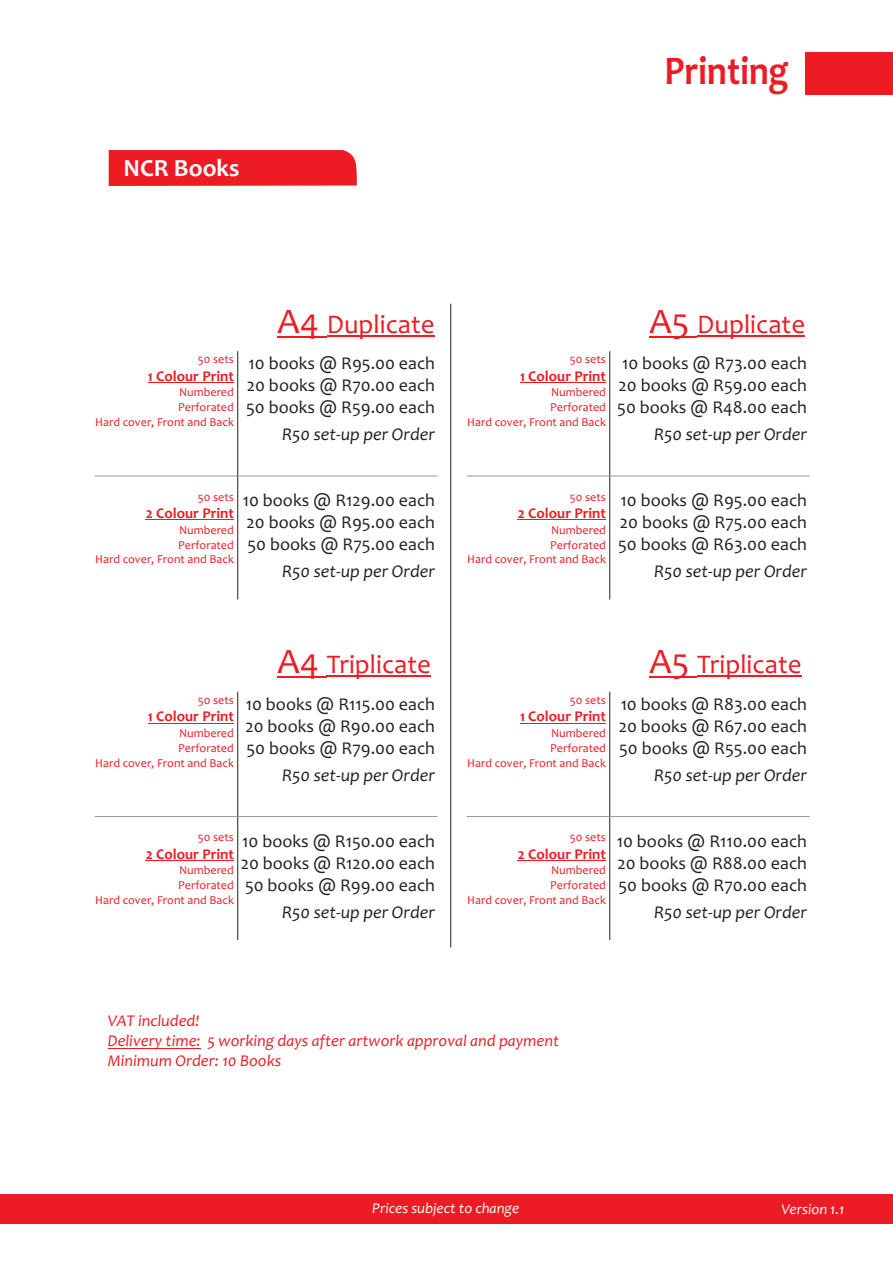
<style>
.page{position:relative;width:893px;height:1263px;background:#fff}
.page>*{position:absolute;margin:0;border:0;box-sizing:border-box;transform-origin:0 0}
.t1{font:700 40.95px "Candara";color:#ed1c24;scale:.88 1}
.t2{font:27px "Candara";color:#ed1c24}
.t3{font:700 24.9px "Candara";color:#fff}
.t4{font:18px "Candara";color:#231f20}
.t5{font:italic 18px "Candara";color:#231f20}
.t6{font:italic 16.5px/20.1px "Candara";color:#ed1c24}
.t7{font:700 15px "Candara";color:#ed1c24}
.t8{font:italic 15px "Candara";color:#fff}
.t9{font:12.15px/14.9px "Candara";color:#ed1c24;text-align:right}
.s1{font-size:36px}
</style>
<div class="page">
<div style="left:109px;top:150px;width:248px;height:36px;background:#ed1c24"></div>
<hr style="left:650px;top:336px;width:47px;height:2px;background:#ed1c24">
<hr style="left:697px;top:335px;width:108px;height:1px;background:#ed1c24">
<hr style="left:278px;top:336px;width:49px;height:2px;background:#ed1c24">
<hr style="left:327px;top:335px;width:108px;height:1px;background:#ed1c24">
<hr style="left:650px;top:676px;width:47px;height:2px;background:#ed1c24">
<hr style="left:697px;top:676px;width:104px;height:1px;background:#ed1c24">
<hr style="left:278px;top:676px;width:49px;height:2px;background:#ed1c24">
<hr style="left:327px;top:676px;width:104px;height:1px;background:#ed1c24">
<hr style="left:609px;top:351px;width:1px;height:248px;background:#231f20">
<hr style="left:237px;top:351px;width:1px;height:248px;background:#231f20">
<hr style="left:450px;top:304px;width:1px;height:643px;background:#231f20">
<hr style="left:609px;top:692px;width:1px;height:248px;background:#231f20">
<hr style="left:237px;top:692px;width:1px;height:248px;background:#231f20">
<hr style="left:467px;top:476px;width:343px;height:1px;background:#939598">
<hr style="left:95px;top:476px;width:343px;height:1px;background:#939598">
<hr style="left:467px;top:816px;width:343px;height:1px;background:#939598">
<hr style="left:95px;top:816px;width:343px;height:1px;background:#939598">
<hr style="left:108px;top:1048px;width:93px;height:1px;background:#ed1c24">
<div style="left:805px;top:53px;width:88px;height:42px;background:#ed1c24"></div>
<div style="left:0;top:1194px;width:893px;height:30px;background:#ed1c24"></div>
<hr style="left:520px;top:382px;width:86px;height:1px;background:#ed1c24">
<hr style="left:148px;top:382px;width:86px;height:1px;background:#ed1c24">
<hr style="left:520px;top:723px;width:86px;height:1px;background:#ed1c24">
<hr style="left:148px;top:723px;width:86px;height:1px;background:#ed1c24">
<hr style="left:518px;top:519px;width:88px;height:1px;background:#ed1c24">
<hr style="left:146px;top:519px;width:88px;height:1px;background:#ed1c24">
<hr style="left:518px;top:860px;width:88px;height:1px;background:#ed1c24">
<hr style="left:146px;top:860px;width:88px;height:1px;background:#ed1c24">
<h3 class="t3" style="left:123px;top:158px;width:118px">NCR Books</h3>
<h1 class="t1" style="left:664px;top:55px;width:143px">Printing</h1>
<p class="t9" style="left:198px;top:353px;width:38px">50 sets</p>
<p class="t7" style="left:148px;top:370px;width:87px">1 Colour Print</p>
<p class="t9" style="left:95px;top:386px;width:140px">Numbered<br>Perforated<br>Hard cover, Front and Back</p>
<h2 class="t2" style="left:278px;top:313px;width:159px"><span class="s1">A4</span> Duplicate</h2>
<h2 class="t2" style="left:650px;top:313px;width:157px"><span class="s1">A5</span> Duplicate</h2>
<p class="t9" style="left:570px;top:353px;width:38px">50 sets</p>
<p class="t7" style="left:520px;top:370px;width:87px">1 Colour Print</p>
<p class="t9" style="left:467px;top:386px;width:140px">Numbered<br>Perforated<br>Hard cover, Front and Back</p>
<p class="t4" style="left:249px;top:356px;width:188px">10 books @ R95.00 each</p>
<p class="t4" style="left:622px;top:356px;width:186px">10 books @ R73.00 each</p>
<p class="t4" style="left:247px;top:378px;width:190px">20 books @ R70.00 each</p>
<p class="t4" style="left:619px;top:378px;width:190px">20 books @ R59.00 each</p>
<p class="t4" style="left:246px;top:400px;width:190px">50 books @ R59.00 each</p>
<p class="t4" style="left:617px;top:400px;width:191px">50 books @ R48.00 each</p>
<p class="t5" style="left:282px;top:427px;width:154px">R50 set-up per Order</p>
<p class="t5" style="left:654px;top:427px;width:154px">R50 set-up per Order</p>
<p class="t9" style="left:198px;top:490px;width:38px">50 sets</p>
<p class="t7" style="left:146px;top:507px;width:90px">2 Colour Print</p>
<p class="t9" style="left:95px;top:524px;width:140px">Numbered<br>Perforated<br>Hard cover, Front and Back</p>
<p class="t4" style="left:243px;top:493px;width:194px">10 books @ R129.00 each</p>
<p class="t4" style="left:621px;top:493px;width:188px">10 books @ R95.00 each</p>
<p class="t9" style="left:570px;top:490px;width:38px">50 sets</p>
<p class="t7" style="left:518px;top:507px;width:90px">2 Colour Print</p>
<p class="t9" style="left:467px;top:524px;width:140px">Numbered<br>Perforated<br>Hard cover, Front and Back</p>
<p class="t4" style="left:247px;top:515px;width:190px">20 books @ R95.00 each</p>
<p class="t4" style="left:620px;top:515px;width:188px">20 books @ R75.00 each</p>
<p class="t4" style="left:247px;top:537px;width:189px">50 books @ R75.00 each</p>
<p class="t4" style="left:618px;top:537px;width:190px">50 books @ R63.00 each</p>
<p class="t5" style="left:282px;top:564px;width:154px">R50 set-up per Order</p>
<p class="t5" style="left:654px;top:564px;width:154px">R50 set-up per Order</p>
<p class="t9" style="left:198px;top:694px;width:38px">50 sets</p>
<p class="t7" style="left:148px;top:710px;width:87px">1 Colour Print</p>
<p class="t9" style="left:95px;top:727px;width:140px">Numbered<br>Perforated<br>Hard cover, Front and Back</p>
<h2 class="t2" style="left:278px;top:654px;width:155px"><span class="s1">A4</span> Triplicate</h2>
<h2 class="t2" style="left:650px;top:654px;width:153px"><span class="s1">A5</span> Triplicate</h2>
<p class="t9" style="left:570px;top:694px;width:38px">50 sets</p>
<p class="t7" style="left:520px;top:710px;width:87px">1 Colour Print</p>
<p class="t9" style="left:467px;top:727px;width:140px">Numbered<br>Perforated<br>Hard cover, Front and Back</p>
<p class="t4" style="left:246px;top:697px;width:191px">10 books @ R115.00 each</p>
<p class="t4" style="left:621px;top:697px;width:188px">10 books @ R83.00 each</p>
<p class="t4" style="left:246px;top:719px;width:191px">20 books @ R90.00 each</p>
<p class="t4" style="left:619px;top:719px;width:190px">20 books @ R67.00 each</p>
<p class="t4" style="left:246px;top:741px;width:190px">50 books @ R79.00 each</p>
<p class="t4" style="left:619px;top:741px;width:189px">50 books @ R55.00 each</p>
<p class="t5" style="left:282px;top:768px;width:154px">R50 set-up per Order</p>
<p class="t5" style="left:654px;top:768px;width:154px">R50 set-up per Order</p>
<p class="t4" style="left:242px;top:834px;width:194px">10 books @ R150.00 each</p>
<p class="t4" style="left:617px;top:834px;width:192px">10 books @ R110.00 each</p>
<p class="t9" style="left:198px;top:831px;width:38px">50 sets</p>
<p class="t7" style="left:146px;top:848px;width:90px">2 Colour Print</p>
<p class="t9" style="left:95px;top:864px;width:140px">Numbered<br>Perforated<br>Hard cover, Front and Back</p>
<p class="t9" style="left:570px;top:831px;width:38px">50 sets</p>
<p class="t7" style="left:518px;top:848px;width:90px">2 Colour Print</p>
<p class="t9" style="left:467px;top:864px;width:140px">Numbered<br>Perforated<br>Hard cover, Front and Back</p>
<p class="t4" style="left:241px;top:856px;width:196px">20 books @ R120.00 each</p>
<p class="t4" style="left:617px;top:856px;width:191px">20 books @ R88.00 each</p>
<p class="t4" style="left:245px;top:878px;width:191px">50 books @ R99.00 each</p>
<p class="t4" style="left:618px;top:878px;width:190px">50 books @ R70.00 each</p>
<p class="t5" style="left:282px;top:905px;width:154px">R50 set-up per Order</p>
<p class="t5" style="left:654px;top:905px;width:154px">R50 set-up per Order</p>
<p class="t6" style="left:108px;top:1012px;width:453px">VAT included!<br>Delivery time: 5 working days after artwork approval and payment<br>Minimum Order: 10 Books</p>
<p class="t8" style="left:372px;top:1202px;width:149px">Prices subject to change</p>
<p class="t8" style="left:781px;top:1203px;width:64px">Version 1.1</p>
</div>
